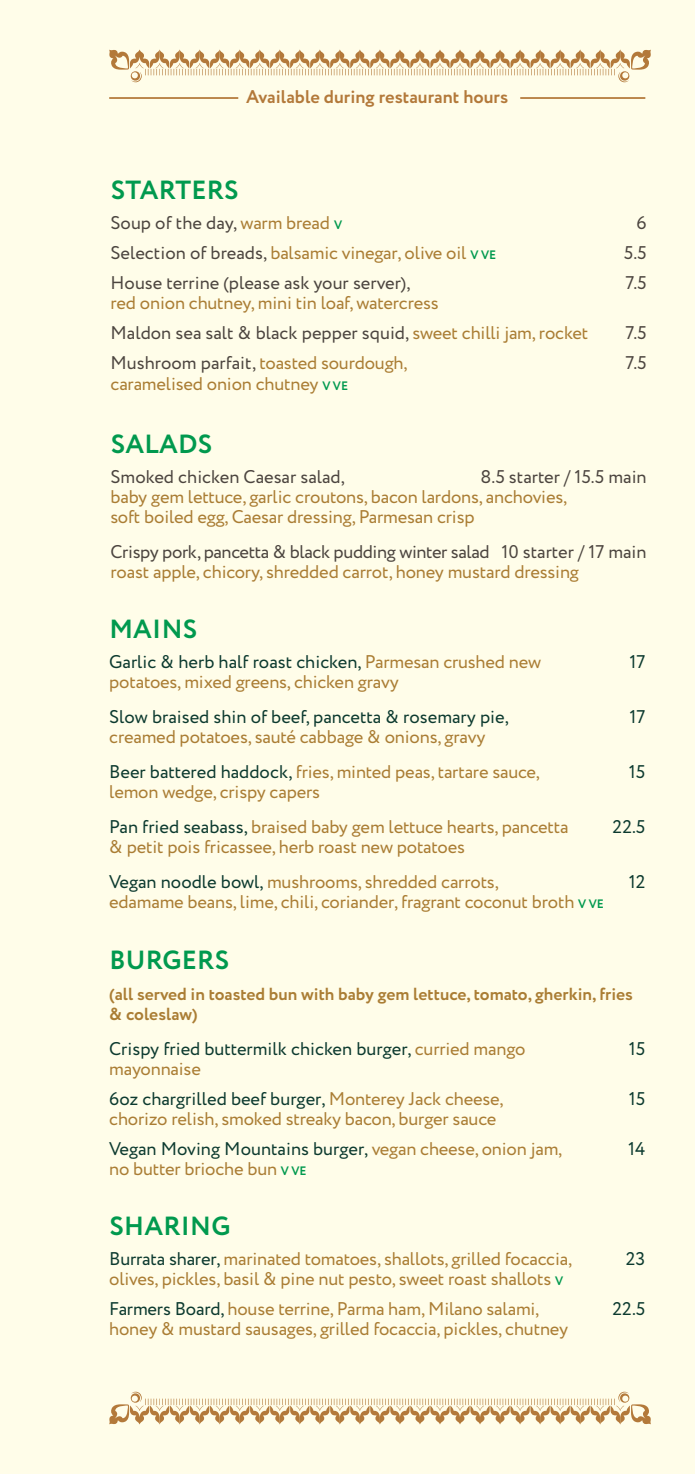
<style>
.page{position:relative;width:695px;height:1474px;background:#fff}
.page>*{position:absolute;margin:0;border:0;box-sizing:border-box;transform-origin:0 0}
.t1{font:700 26.25px "Circe";letter-spacing:.01em;color:#00994e}
.t2{font:18.38px/30.1px "Circe";letter-spacing:-.01em;color:#aa7d34}
.t3{font:18.38px "Circe";color:#0c3a2f}
.t4{font:18.38px "Circe";color:#4c453f}
.t5{font:18.38px "Circe";letter-spacing:-.02em;color:#4c453f}
.t6{font:700 18.38px "Circe";color:#b3793a}
.t7{font:700 17.5px/20.1px "Circe";color:#aa7d34}
.s1{color:#aa7d34}
.s2{font-weight:700;font-size:12.25px;color:#00994e}
.s3{color:#4c453f}
.s4{color:#0c3a2f}
</style>
<div class="page">
<div style="left:0;top:0;width:694px;height:1473px;background:#fffde9"></div>
<svg style="left:109px;top:50px;width:542px;height:32px"></svg>
<svg style="left:109px;top:1391px;width:542px;height:33px"></svg>
<hr style="left:109px;top:97px;width:129px;height:2px;background:#b3793a">
<hr style="left:520px;top:97px;width:125px;height:2px;background:#b3793a">
<p class="t6" style="left:246px;top:84px;width:263px">Available during restaurant hours</p>
<h1 class="t1" style="left:111px;top:172px;width:130px">STARTERS</h1>
<p class="t4" style="left:110px;top:210px;width:233px">Soup of the day, <span class="s1">warm bread</span> <span class="s2">V</span></p>
<p class="t4" style="left:636px;top:210px;width:12px">6</p>
<p class="t2" style="left:110px;top:238px;width:387px"><span class="s3">Selection of breads,</span> balsamic vinegar, olive oil <span class="s2">V VE</span></p>
<p class="t4" style="left:623px;top:240px;width:24px">5.5</p>
<p class="t4" style="left:110px;top:271px;width:301px">House terrine (please ask your server),</p>
<p class="t4" style="left:625px;top:271px;width:23px">7.5</p>
<p class="t2" style="left:110px;top:288px;width:479px">red onion chutney, mini tin loaf, watercress<br><span class="s3">Maldon sea salt &amp; black pepper squid,</span> sweet chilli jam, rocket</p>
<p class="t4" style="left:625px;top:321px;width:23px">7.5</p>
<p class="t2" style="left:110px;top:349px;width:298px"><span class="s3">Mushroom parfait,</span> toasted sourdough,</p>
<p class="t4" style="left:625px;top:351px;width:23px">7.5</p>
<p class="t2" style="left:110px;top:369px;width:239px">caramelised onion chutney <span class="s2">V VE</span></p>
<h1 class="t1" style="left:111px;top:426px;width:103px">SALADS</h1>
<p class="t4" style="left:110px;top:464px;width:236px">Smoked chicken Caesar salad,</p>
<p class="t4" style="left:480px;top:464px;width:168px">8.5 starter / 15.5 main</p>
<p class="t2" style="left:110px;top:487px;width:458px;line-height:20.1px">baby gem lettuce, garlic croutons, bacon lardons, anchovies, soft boiled egg, Caesar dressing, Parmesan crisp</p>
<p class="t5" style="left:110px;top:539px;width:537px">Crispy pork, pancetta &amp; black pudding winter salad 10 starter / 17 main</p>
<p class="t2" style="left:110px;top:557px;width:470px">roast apple, chicory, shredded carrot, honey mustard dressing</p>
<h1 class="t1" style="left:109px;top:611px;width:89px">MAINS</h1>
<p class="t3" style="left:109px;top:649px;width:433px">Garlic &amp; herb half roast chicken, <span class="s1">Parmesan crushed new</span></p>
<p class="t3" style="left:629px;top:649px;width:17px">17</p>
<p class="t2" style="left:109px;top:667px;width:291px">potatoes, mixed greens, chicken gravy</p>
<p class="t3" style="left:109px;top:704px;width:401px">Slow braised shin of beef, pancetta &amp; rosemary pie,</p>
<p class="t3" style="left:629px;top:704px;width:17px">17</p>
<p class="t2" style="left:109px;top:719px;width:432px;line-height:35px">creamed potatoes, sauté cabbage &amp; onions, gravy<br><span class="s4">Beer battered haddock,</span> fries, minted peas, tartare sauce,</p>
<p class="t3" style="left:628px;top:759px;width:18px">15</p>
<p class="t2" style="left:109px;top:775px;width:460px;line-height:35px">lemon wedge, crispy capers<br><span class="s4">Pan fried seabass,</span> braised baby gem lettuce hearts, pancetta</p>
<p class="t2" style="left:109px;top:830px;width:391px;line-height:35px">&amp; petit pois fricassee, herb roast new potatoes<br><span class="s4">Vegan noodle bowl,</span> mushrooms, shredded carrots,</p>
<p class="t3" style="left:612px;top:814px;width:34px">22.5</p>
<p class="t3" style="left:628px;top:869px;width:18px">12</p>
<p class="t2" style="left:109px;top:887px;width:496px">edamame beans, lime, chili, coriander, fragrant coconut broth <span class="s2">V VE</span></p>
<h1 class="t1" style="left:109px;top:942px;width:121px">BURGERS</h1>
<p class="t7" style="left:109px;top:984px;width:525px">(all served in toasted bun with baby gem lettuce, tomato, gherkin, fries &amp; coleslaw)</p>
<p class="t3" style="left:109px;top:1036px;width:418px">Crispy fried buttermilk chicken burger, <span class="s1">curried mango</span></p>
<p class="t3" style="left:628px;top:1036px;width:18px">15</p>
<p class="t2" style="left:109px;top:1054px;width:396px">mayonnaise<br><span class="s4">6oz chargrilled beef burger,</span> Monterey Jack cheese,</p>
<p class="t3" style="left:628px;top:1086px;width:18px">15</p>
<p class="t2" style="left:109px;top:1104px;width:454px">chorizo relish, smoked streaky bacon, burger sauce<br><span class="s4">Vegan Moving Mountains burger,</span> vegan cheese, onion jam,</p>
<p class="t2" style="left:109px;top:1154px;width:199px">no butter brioche bun <span class="s2">V VE</span></p>
<p class="t3" style="left:628px;top:1136px;width:19px">14</p>
<h1 class="t1" style="left:109px;top:1208px;width:123px">SHARING</h1>
<p class="t2" style="left:109px;top:1244px;width:464px"><span class="s4">Burrata sharer,</span> marinated tomatoes, shallots, grilled focaccia,</p>
<p class="t3" style="left:625px;top:1246px;width:21px">23</p>
<p class="t2" style="left:109px;top:1264px;width:455px">olives, pickles, basil &amp; pine nut pesto, sweet roast shallots <span class="s2">V<br></span><span class="s4">Farmers Board,</span> house terrine, Parma ham, Milano salami,</p>
<p class="t3" style="left:612px;top:1296px;width:34px">22.5</p>
<p class="t2" style="left:109px;top:1314px;width:460px">honey &amp; mustard sausages, grilled focaccia, pickles, chutney</p>
</div>
